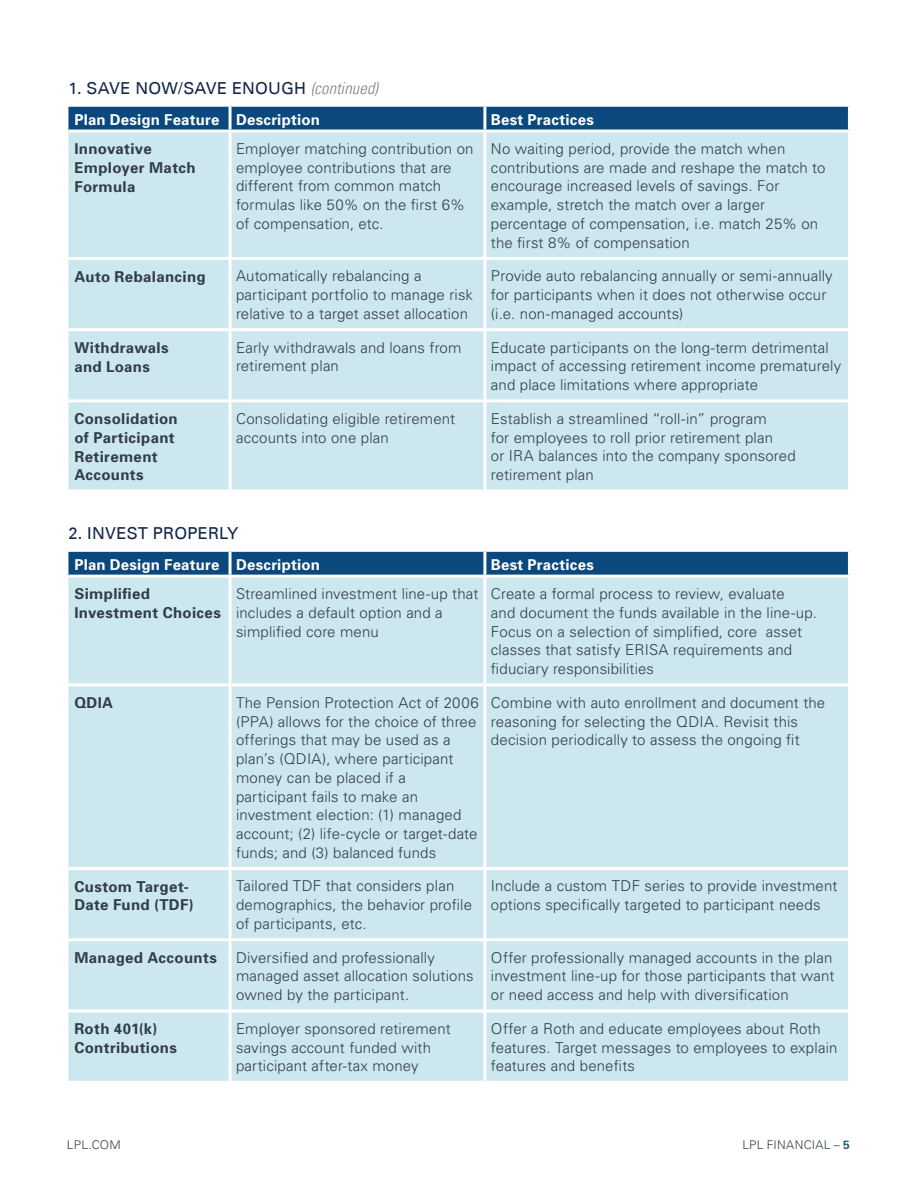
<style>
.page{position:relative;width:918px;height:1188px;background:#fff}
.page>*{position:absolute;margin:0;border:0;box-sizing:border-box;transform-origin:0 0}
._2_Subhead{font:16.5px "Univers LT";letter-spacing:.01em;color:#122649}
._4_Body_Text{font:300 15px/18.8px "Univers";letter-spacing:.01em;color:#323d47}
._4_Body_Text-2{font:700 15px/18.8px "Univers";letter-spacing:.02em;color:#323d47}
.Sub-head_bold_upper{font:700 15px "Univers";letter-spacing:.015em;color:#fff}
.t1{font:300 12px "Univers";letter-spacing:.02em;color:#323d47}
.s1{font-family:"Univers Com 47 Light Cond Obl";color:#808083}
.s2{font-weight:700;color:#1d5a7c}
</style>
<div class="page">
<div style="left:68px;top:107px;width:780px;height:23px;background:#0a487d"></div>
<div style="left:68px;top:133px;width:780px;height:357px;background:#cde7ef"></div>
<hr style="left:229px;top:107px;width:3px;height:23px;background:#fff">
<hr style="left:483px;top:107px;width:3px;height:23px;background:#fff">
<hr style="left:229px;top:133px;width:3px;height:124px;background:#fff">
<hr style="left:483px;top:133px;width:3px;height:124px;background:#fff">
<hr style="left:68px;top:257px;width:162px;height:3px;background:#fff">
<hr style="left:230px;top:257px;width:255px;height:3px;background:#fff">
<hr style="left:229px;top:260px;width:3px;height:68px;background:#fff">
<hr style="left:485px;top:257px;width:366px;height:3px;background:#fff">
<hr style="left:483px;top:260px;width:3px;height:68px;background:#fff">
<hr style="left:68px;top:328px;width:162px;height:3px;background:#fff">
<hr style="left:230px;top:328px;width:255px;height:3px;background:#fff">
<hr style="left:229px;top:331px;width:3px;height:68px;background:#fff">
<hr style="left:485px;top:328px;width:366px;height:3px;background:#fff">
<hr style="left:483px;top:331px;width:3px;height:68px;background:#fff">
<hr style="left:68px;top:399px;width:162px;height:3px;background:#fff">
<hr style="left:230px;top:399px;width:255px;height:3px;background:#fff">
<hr style="left:229px;top:402px;width:3px;height:88px;background:#fff">
<hr style="left:485px;top:399px;width:366px;height:3px;background:#fff">
<hr style="left:483px;top:402px;width:3px;height:88px;background:#fff">
<div style="left:68px;top:552px;width:780px;height:23px;background:#0a487d"></div>
<div style="left:68px;top:578px;width:780px;height:503px;background:#cde7ef"></div>
<hr style="left:229px;top:552px;width:3px;height:23px;background:#fff">
<hr style="left:483px;top:552px;width:3px;height:23px;background:#fff">
<hr style="left:229px;top:578px;width:3px;height:105px;background:#fff">
<hr style="left:483px;top:578px;width:3px;height:105px;background:#fff">
<hr style="left:68px;top:683px;width:162px;height:3px;background:#fff">
<hr style="left:230px;top:683px;width:255px;height:3px;background:#fff">
<hr style="left:229px;top:686px;width:3px;height:181px;background:#fff">
<hr style="left:485px;top:683px;width:366px;height:3px;background:#fff">
<hr style="left:483px;top:686px;width:3px;height:181px;background:#fff">
<hr style="left:68px;top:867px;width:162px;height:3px;background:#fff">
<hr style="left:230px;top:867px;width:255px;height:3px;background:#fff">
<hr style="left:229px;top:870px;width:3px;height:68px;background:#fff">
<hr style="left:485px;top:867px;width:366px;height:3px;background:#fff">
<hr style="left:483px;top:870px;width:3px;height:68px;background:#fff">
<hr style="left:68px;top:938px;width:162px;height:3px;background:#fff">
<hr style="left:230px;top:938px;width:255px;height:3px;background:#fff">
<hr style="left:229px;top:941px;width:3px;height:69px;background:#fff">
<hr style="left:485px;top:938px;width:366px;height:3px;background:#fff">
<hr style="left:483px;top:941px;width:3px;height:69px;background:#fff">
<hr style="left:68px;top:1010px;width:162px;height:3px;background:#fff">
<hr style="left:230px;top:1010px;width:255px;height:3px;background:#fff">
<hr style="left:229px;top:1013px;width:3px;height:68px;background:#fff">
<hr style="left:485px;top:1010px;width:366px;height:3px;background:#fff">
<hr style="left:483px;top:1013px;width:3px;height:68px;background:#fff">
<p class="_2_Subhead" style="left:68px;top:78px;width:311px">1. SAVE NOW/SAVE ENOUGH <span class="s1">(continued)</span></p>
<p class="Sub-head_bold_upper" style="left:74px;top:110px;width:147px">Plan Design Feature</p>
<p class="Sub-head_bold_upper" style="left:236px;top:110px;width:85px">Description</p>
<p class="Sub-head_bold_upper" style="left:491px;top:110px;width:104px">Best Practices</p>
<p class="_4_Body_Text-2" style="left:74px;top:139px;width:123px">Innovative<br>Employer Match<br>Formula</p>
<p class="_4_Body_Text" style="left:236px;top:139px;width:239px">Employer matching contribution on employee contributions that are different from common match formulas like 50% on the first 6% of compensation, etc.</p>
<p class="_4_Body_Text" style="left:491px;top:139px;width:336px">No waiting period, provide the match when contributions are made and reshape the match to encourage increased levels of savings. For example, stretch the match over a larger percentage of compensation, i.e. match 25% on the first 8% of compensation</p>
<p class="_4_Body_Text-2" style="left:74px;top:266px;width:133px">Auto Rebalancing</p>
<p class="_4_Body_Text" style="left:236px;top:266px;width:239px">Automatically rebalancing a participant portfolio to manage risk relative to a target asset allocation</p>
<p class="_4_Body_Text" style="left:491px;top:266px;width:343px">Provide auto rebalancing annually or semi-annually for participants when it does not otherwise occur (i.e. non-managed accounts)</p>
<p class="_4_Body_Text-2" style="left:74px;top:338px;width:96px">Withdrawals and Loans</p>
<p class="_4_Body_Text" style="left:236px;top:338px;width:227px">Early withdrawals and loans from retirement plan</p>
<p class="_4_Body_Text" style="left:491px;top:338px;width:352px">Educate participants on the long-term detrimental impact of accessing retirement income prematurely and place limitations where appropriate</p>
<p class="_4_Body_Text-2" style="left:74px;top:409px;width:105px">Consolidation of Participant<br>Retirement<br>Accounts</p>
<p class="_4_Body_Text" style="left:236px;top:409px;width:221px">Consolidating eligible retirement accounts into one plan</p>
<p class="_4_Body_Text" style="left:491px;top:409px;width:306px">Establish a streamlined “roll-in” program<br>for employees to roll prior retirement plan<br>or IRA balances into the company sponsored retirement plan</p>
<p class="_2_Subhead" style="left:68px;top:523px;width:171px">2. INVEST PROPERLY</p>
<p class="Sub-head_bold_upper" style="left:74px;top:555px;width:147px">Plan Design Feature</p>
<p class="Sub-head_bold_upper" style="left:236px;top:555px;width:85px">Description</p>
<p class="Sub-head_bold_upper" style="left:491px;top:555px;width:104px">Best Practices</p>
<p class="_4_Body_Text-2" style="left:74px;top:584px;width:148px">Simplified<br>Investment Choices</p>
<p class="_4_Body_Text" style="left:236px;top:584px;width:244px">Streamlined investment line-up that includes a default option and a simplified core menu</p>
<p class="_4_Body_Text" style="left:491px;top:584px;width:328px">Create a formal process to review, evaluate<br>and document the funds available in the line-up.<br>Focus on a selection of simplified, core asset classes that satisfy ERISA requirements and fiduciary responsibilities</p>
<p class="_4_Body_Text-2" style="left:74px;top:693px;width:40px">QDIA</p>
<p class="_4_Body_Text" style="left:236px;top:693px;width:244px">The Pension Protection Act of 2006 (PPA) allows for the choice of three offerings that may be used as a plan’s (QDIA), where participant money can be placed if a participant fails to make an investment election: (1) managed account; (2) life-cycle or target-date funds; and (3) balanced funds</p>
<p class="_4_Body_Text" style="left:491px;top:693px;width:336px">Combine with auto enrollment and document the reasoning for selecting the QDIA. Revisit this decision periodically to assess the ongoing fit</p>
<p class="_4_Body_Text-2" style="left:74px;top:876px;width:121px">Custom Target-<br>Date Fund (TDF)</p>
<p class="_4_Body_Text" style="left:236px;top:876px;width:238px">Tailored TDF that considers plan demographics, the behavior profile of participants, etc.</p>
<p class="_4_Body_Text" style="left:491px;top:876px;width:348px">Include a custom TDF series to provide investment options specifically targeted to participant needs</p>
<p class="_4_Body_Text-2" style="left:74px;top:948px;width:144px">Managed Accounts</p>
<p class="_4_Body_Text" style="left:236px;top:948px;width:239px">Diversified and professionally managed asset allocation solutions owned by the participant.</p>
<p class="_4_Body_Text" style="left:491px;top:948px;width:345px">Offer professionally managed accounts in the plan investment line-up for those participants that want or need access and help with diversification</p>
<p class="_4_Body_Text-2" style="left:74px;top:1019px;width:104px">Roth 401(k)<br>Contributions</p>
<p class="_4_Body_Text" style="left:236px;top:1019px;width:216px">Employer sponsored retirement savings account funded with participant after-tax money</p>
<p class="_4_Body_Text" style="left:491px;top:1019px;width:348px">Offer a Roth and educate employees about Roth features. Target messages to employees to explain features and benefits</p>
<p class="t1" style="left:67px;top:1138px;width:55px">LPL.COM</p>
<p class="t1" style="left:742px;top:1138px;width:109px">LPL FINANCIAL – <span class="s2">5</span></p>
</div>
